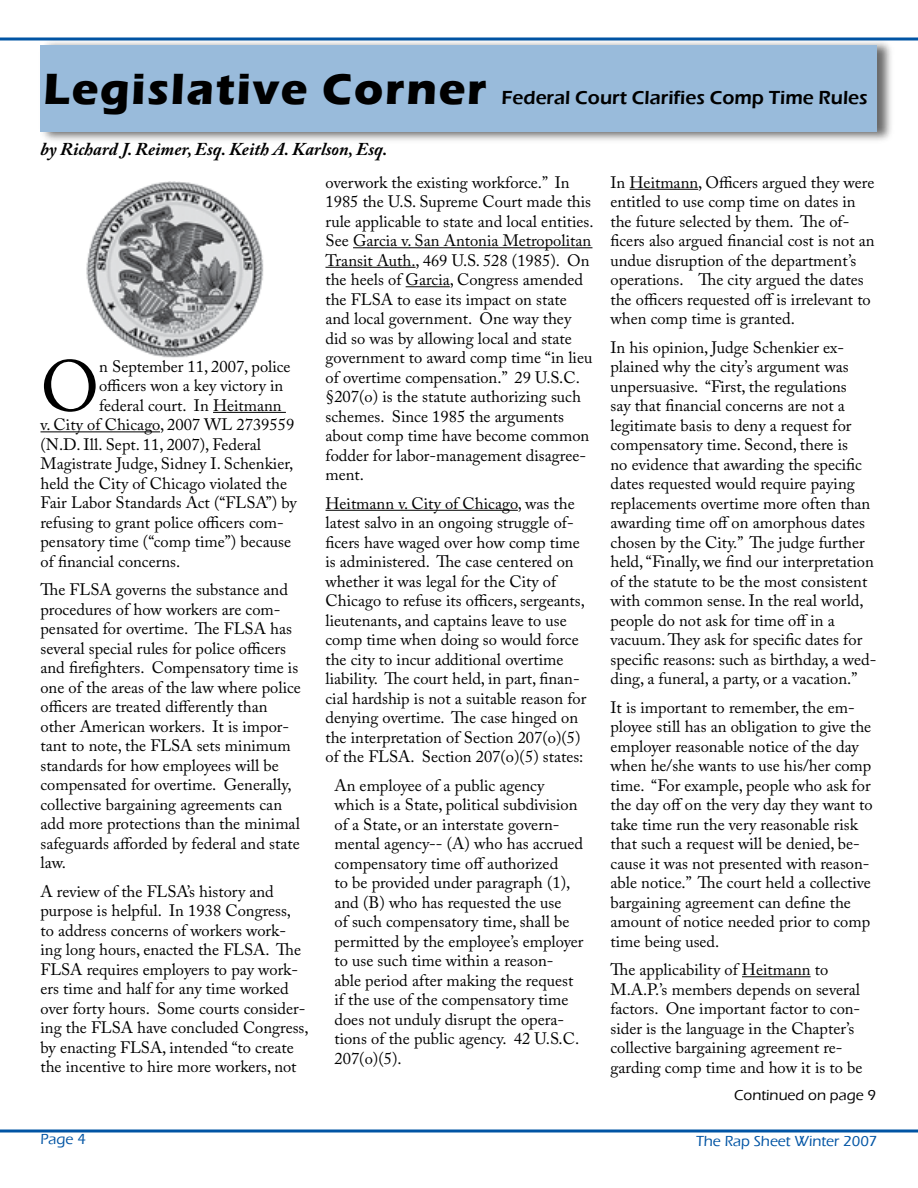
<style>
.page{position:relative;width:918px;height:1188px;background:#fff}
.page>*{position:absolute;margin:0;border:0;box-sizing:border-box;transform-origin:0 0}
.t1{font:71.4px "Adobe Caslon Pro";color:#000}
.t2{font:700 45px "Eras ITC";letter-spacing:.04em;color:#000}
.t3{font:600 19.5px "Eras ITC";color:#000}
.t4{font:italic 700 18px "Adobe Caslon Pro";color:#000}
.t5{font:16.5px/19.5px "Adobe Caslon Pro";color:#000}
.t6{font:500 15px "Eras ITC";color:#0054a4}
.t7{font:500 15px "Eras ITC";color:#000}
</style>
<div class="page">
<hr style="left:0;top:38px;width:918px;height:2px;background:#0054a4">
<hr style="left:0;top:1130px;width:918px;height:2px;background:#0054a4">
<hr style="left:213px;top:412px;width:73px;height:1px;background:#000">
<hr style="left:40px;top:431px;width:120px;height:1px;background:#000">
<hr style="left:353px;top:247px;width:239px;height:1px;background:#000">
<hr style="left:326px;top:267px;width:90px;height:1px;background:#000">
<hr style="left:406px;top:286px;width:44px;height:1px;background:#000">
<hr style="left:326px;top:510px;width:192px;height:1px;background:#000">
<hr style="left:630px;top:189px;width:68px;height:1px;background:#000">
<hr style="left:742px;top:976px;width:69px;height:1px;background:#000">
<div style="left:38px;top:39px;width:857px;height:106px;background:#000;opacity:.59"></div>
<div style="left:40px;top:45px;width:838px;height:87px;background:#99bbdb"></div>
<img style="left:86px;top:181px;width:178px;height:177px">
<h2 class="t2" style="left:44px;top:63px;width:445px">Legislative Corner</h2>
<p class="t4" style="left:40px;top:138px;width:348px">by Richard J. Reimer, Esq. Keith A. Karlson, Esq.</p>
<p class="t3" style="left:501px;top:87px;width:368px">Federal Court Clarifies Comp Time Rules</p>
<h1 class="t1" style="left:40px;top:344px;width:60px">O</h1>
<p class="t5" style="left:99px;top:356px;width:193px">n September 11, 2007, police</p>
<p class="t5" style="left:99px;top:376px;width:186px">officers won a key victory in</p>
<p class="t5" style="left:99px;top:395px;width:184px">federal court. In Heitmann</p>
<p class="t5" style="left:40px;top:415px;width:255px">v. City of Chicago, 2007 WL 2739559</p>
<p class="t5" style="left:40px;top:434px;width:222px">(N.D. Ill. Sept. 11, 2007), Federal</p>
<p class="t5" style="left:40px;top:454px;width:254px">Magistrate Judge, Sidney I. Schenkier,</p>
<p class="t5" style="left:40px;top:473px;width:248px">held the City of Chicago violated the</p>
<p class="t5" style="left:40px;top:493px;width:258px">Fair Labor Standards Act (“FLSA”) by</p>
<p class="t5" style="left:40px;top:512px;width:245px">refusing to grant police officers com-</p>
<p class="t5" style="left:40px;top:532px;width:252px">pensatory time (“comp time”) because</p>
<p class="t5" style="left:40px;top:551px;width:141px">of financial concerns.</p>
<p class="t5" style="left:40px;top:580px;width:262px">The FLSA governs the substance and procedures of how workers are com&shy;pensated for overtime. The FLSA has several special rules for police officers and firefighters. Compensatory time is one of the areas of the law where police officers are treated differently than other American workers. It is impor&shy;tant to note, the FLSA sets minimum standards for how employees will be compensated for overtime. Generally, collective bargaining agreements can add more protections than the minimal safeguards afforded by federal and state law.</p>
<p class="t5" style="left:40px;top:881px;width:270px">A review of the FLSA’s history and purpose is helpful. In 1938 Congress, to address concerns of workers work&shy;ing long hours, enacted the FLSA. The FLSA requires employers to pay work&shy;ers time and half for any time worked over forty hours. Some courts consider&shy;ing the FLSA have concluded Congress, by enacting FLSA, intended “to create the incentive to hire more workers, not</p>
<p class="t5" style="left:326px;top:172px;width:270px">overwork the existing workforce.” In 1985 the U.S. Supreme Court made this rule applicable to state and local entities.<br>See Garcia v. San Antonia Metropolitan Transit Auth., 469 U.S. 528 (1985). On the heels of Garcia, Congress amended the FLSA to ease its impact on state and local government. One way they did so was by allowing local and state government to award comp time “in lieu of overtime compensation.” 29 U.S.C. §207(o) is the statute authorizing such schemes. Since 1985 the arguments about comp time have become common fodder for labor-management disagree&shy;ment.</p>
<p class="t5" style="left:326px;top:493px;width:262px">Heitmann v. City of Chicago, was the latest salvo in an ongoing struggle of&shy;ficers have waged over how comp time is administered. The case centered on whether it was legal for the City of Chicago to refuse its officers, sergeants, lieutenants, and captains leave to use comp time when doing so would force the city to incur additional overtime liability. The court held, in part, finan&shy;cial hardship is not a suitable reason for denying overtime. The case hinged on the interpretation of Section 207(o)(5) of the FLSA. Section 207(o)(5) states:</p>
<p class="t5" style="left:334px;top:775px;width:251px">An employee of a public agency which is a State, political subdivision of a State, or an interstate govern&shy;mental agency-- (A) who has accrued compensatory time off authorized<br>to be provided under paragraph (1), and (B) who has requested the use<br>of such compensatory time, shall be permitted by the employee’s employer to use such time within a reason&shy;able period after making the request if the use of the compensatory time does not unduly disrupt the opera&shy;tions of the public agency. 42 U.S.C.<br>207(o)(5).</p>
<p class="t5" style="left:610px;top:172px;width:266px">In Heitmann, Officers argued they were entitled to use comp time on dates in the future selected by them. The of&shy;ficers also argued financial cost is not an undue disruption of the department’s operations. The city argued the dates the officers requested off is irrelevant to when comp time is granted.</p>
<p class="t5" style="left:610px;top:337px;width:267px">In his opinion, Judge Schenkier ex&shy;plained why the city’s argument was unpersuasive. “First, the regulations<br>say that financial concerns are not a legitimate basis to deny a request for compensatory time. Second, there is<br>no evidence that awarding the specific dates requested would require paying replacements overtime more often than awarding time off on amorphous dates chosen by the City.” The judge further held, “Finally, we find our interpretation of the statute to be the most consistent with common sense. In the real world, people do not ask for time off in a vacuum. They ask for specific dates for specific reasons: such as birthday, a wed&shy;ding, a funeral, a party, or a vacation.”</p>
<p class="t5" style="left:610px;top:697px;width:264px">It is important to remember, the em&shy;ployee still has an obligation to give the employer reasonable notice of the day when he/she wants to use his/her comp time. “For example, people who ask for the day off on the very day they want to take time run the very reasonable risk that such a request will be denied, be&shy;cause it was not presented with reason&shy;able notice.” The court held a collective bargaining agreement can define the amount of notice needed prior to comp time being used.</p>
<p class="t5" style="left:610px;top:960px;width:254px">The applicability of Heitmann to M.A.P.’s members depends on several factors. One important factor to con&shy;sider is the language in the Chapter’s collective bargaining agreement re&shy;garding comp time and how it is to be</p>
<p class="t7" style="left:734px;top:1086px;width:131px">Continued on page</p>
<p class="t6" style="left:40px;top:1131px;width:35px">Page</p>
<p class="t6" style="left:696px;top:1132px;width:183px">The Rap Sheet Winter 2007</p>
</div>
